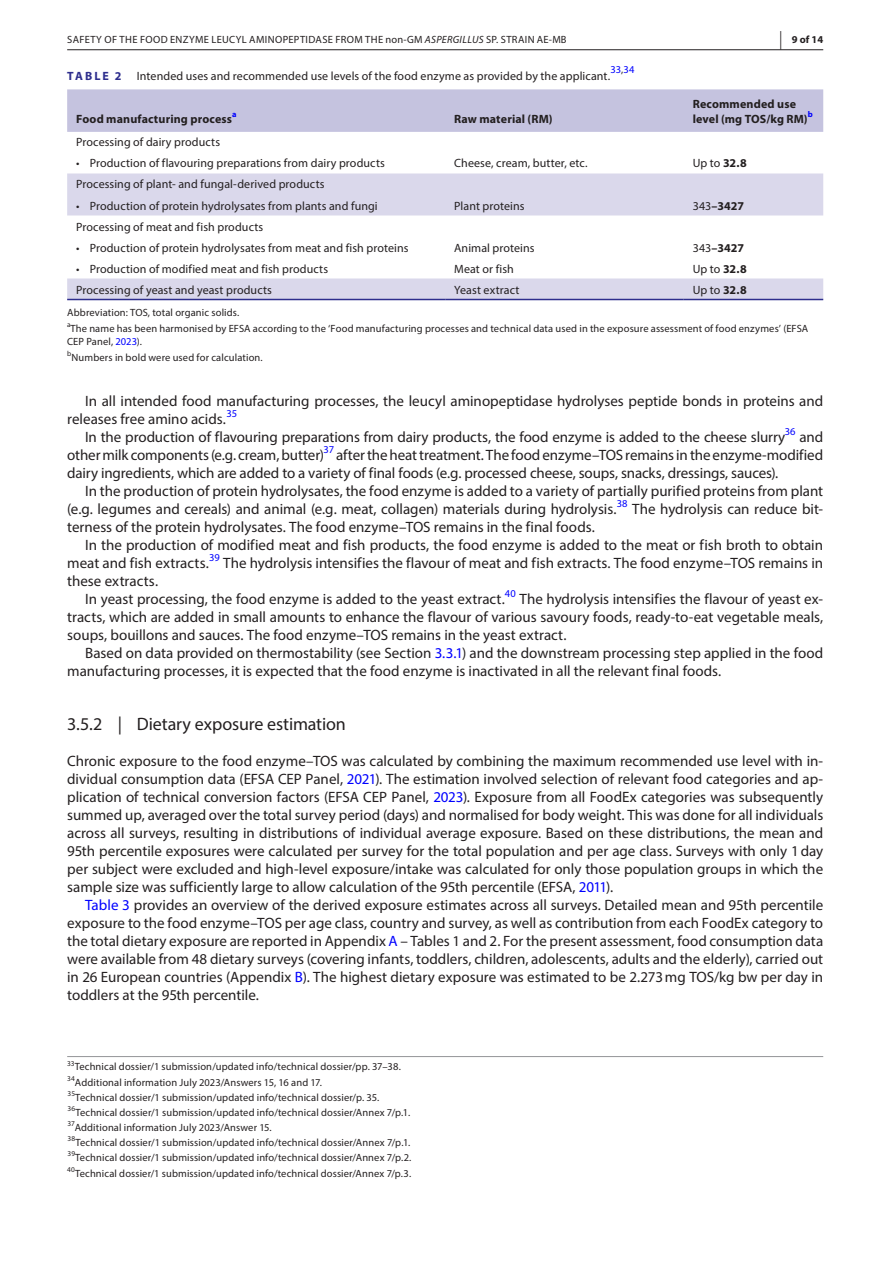
<style>
.page{position:relative;width:893px;height:1263px;background:#fff}
.page>*{position:absolute;margin:0;border:0;box-sizing:border-box;transform-origin:0 0}
.t1{font:18px "Myriad Pro";letter-spacing:-.01em;color:#231f20}
.t2{font:15px/18px "Myriad Pro";color:#231f20}
.t3{font:12px "Myriad Pro";letter-spacing:.005em;color:#231f20}
.t4{font:700 12px/15px "Myriad Pro";letter-spacing:.01em;color:#231f20}
.t5{font:700 12px "Myriad Pro";letter-spacing:.165em;color:#2e2e8d}
.t6{font:10.5px/15.8px "Myriad Pro";letter-spacing:.01em;color:#231f20}
.t7{font:10.5px "Myriad Pro";letter-spacing:.035em;color:#231f20}
.t8{font:10.5px "Myriad Pro";letter-spacing:-.005em;color:#00f}
.t9{font:700 10.5px "Myriad Pro";color:#231f20}
.t10{font:7.35px "Myriad Pro";letter-spacing:-.005em;color:#231f20}
.s1{font-style:italic}
.s2{font-size:18.6px}
.s3{color:#231f20}
.s4{font-weight:700}
.s5{font-weight:400}
.s6{color:#00f}
</style>
<div class="page">
<hr style="left:67px;top:49px;width:756px;height:1px;background:#231f20">
<div style="left:67px;top:89px;width:756px;height:43px;background:#c5c3df"></div>
<svg style="left:67px;top:173px;width:756px;height:126px"></svg>
<hr style="left:67px;top:299px;width:378px;height:1px;background:#2e2e8d">
<hr style="left:445px;top:299px;width:239px;height:1px;background:#2e2e8d">
<hr style="left:684px;top:299px;width:139px;height:1px;background:#2e2e8d">
<hr style="left:67px;top:1056px;width:756px;height:1px;background:#939598">
<p class="t7" style="left:67px;top:33px;width:501px">SAFETY OF THE FOOD ENZYME LEUCYL AMINOPEPTIDASE FROM THE non-GM <span class="s1">ASPERGILLUS</span> SP. STRAIN AE-MB</p>
<p class="t9" style="left:780px;top:32px;width:45px"><span class="s2">|</span> 9 of 14</p>
<p class="t8" style="left:611px;top:63px;width:25px">33<span class="s3">,</span>34</p>
<p class="t5" style="left:67px;top:68px;width:56px">TABLE 2</p>
<p class="t3" style="left:137px;top:68px;width:475px">Intended uses and recommended use levels of the food enzyme as provided by the applicant.</p>
<p class="t4" style="left:76px;top:111px;width:162px">Food manufacturing process<sup>a</sup></p>
<p class="t4" style="left:454px;top:111px;width:100px">Raw material (RM)</p>
<p class="t4" style="left:693px;top:96px;width:122px">Recommended use level (mg TOS/kg RM)<sup>b</sup></p>
<p class="t3" style="left:76px;top:135px;width:145px">Processing of dairy products</p>
<p class="t3" style="left:76px;top:156px;width:310px">• Production of flavouring preparations from dairy products</p>
<p class="t3" style="left:454px;top:156px;width:135px">Cheese, cream, butter, etc.</p>
<p class="t3" style="left:693px;top:156px;width:55px">Up to <span class="s4">32.8</span></p>
<p class="t3" style="left:76px;top:177px;width:250px">Processing of plant- and fungal-derived products</p>
<p class="t3" style="left:76px;top:198px;width:303px">• Production of protein hydrolysates from plants and fungi</p>
<p class="t3" style="left:454px;top:198px;width:72px">Plant proteins</p>
<p class="t4" style="left:693px;top:198px;width:53px"><span class="s5">343</span>–3427</p>
<p class="t3" style="left:76px;top:219px;width:189px">Processing of meat and fish products</p>
<p class="t3" style="left:76px;top:240px;width:334px">• Production of protein hydrolysates from meat and fish proteins</p>
<p class="t3" style="left:454px;top:240px;width:82px">Animal proteins</p>
<p class="t4" style="left:693px;top:240px;width:53px"><span class="s5">343</span>–3427</p>
<p class="t3" style="left:76px;top:261px;width:253px">• Production of modified meat and fish products</p>
<p class="t3" style="left:454px;top:261px;width:61px">Meat or fish</p>
<p class="t3" style="left:693px;top:261px;width:55px">Up to <span class="s4">32.8</span></p>
<p class="t3" style="left:76px;top:282px;width:197px">Processing of yeast and yeast products</p>
<p class="t3" style="left:454px;top:282px;width:67px">Yeast extract</p>
<p class="t3" style="left:693px;top:282px;width:55px">Up to <span class="s4">32.8</span></p>
<p class="t6" style="left:67px;top:304px;width:743px">Abbreviation: TOS, total organic solids.<br><sup>a</sup>The name has been harmonised by EFSA according to the ‘Food manufacturing processes and technical data used in the exposure assessment of food enzymes’ (EFSA</p>
<p class="t6" style="left:67px;top:334px;width:197px">CEP Panel, <span class="s6">2023</span>).<br><sup>b</sup>Numbers in bold were used for calculation.</p>
<p class="t2" style="left:67px;top:392px;width:758px;text-indent:18px">In all intended food manufacturing processes, the leucyl aminopeptidase hydrolyses peptide bonds in proteins and releases free amino acids.</p>
<p class="t8" style="left:226px;top:407px;width:12px">35</p>
<p class="t2" style="left:85px;top:428px;width:702px">In the production of flavouring preparations from dairy products, the food enzyme is added to the cheese slurry</p>
<p class="t8" style="left:785px;top:425px;width:12px">36</p>
<p class="t2" style="left:799px;top:428px;width:25px">and</p>
<p class="t2" style="left:67px;top:446px;width:258px">other milk components (e.g. cream, butter)</p>
<p class="t8" style="left:324px;top:443px;width:12px">37</p>
<p class="t2" style="left:67px;top:446px;width:757px;text-indent:269px">after the heat treatment. The food enzyme–TOS remains in the enzyme-modified dairy ingredients, which are added to a variety of final foods (e.g. processed cheese, soups, snacks, dressings, sauces).</p>
<p class="t2" style="left:67px;top:482px;width:757px;text-indent:18px">In the production of protein hydrolysates, the food enzyme is added to a variety of partially purified proteins from plant (e.g. legumes and cereals) and animal (e.g. meat, collagen) materials during hydrolysis.</p>
<p class="t8" style="left:617px;top:497px;width:12px">38</p>
<p class="t2" style="left:632px;top:500px;width:192px">The hydrolysis can reduce bit-</p>
<p class="t2" style="left:67px;top:518px;width:529px">terness of the protein hydrolysates. The food enzyme–TOS remains in the final foods.</p>
<p class="t2" style="left:85px;top:536px;width:739px">In the production of modified meat and fish products, the food enzyme is added to the meat or fish broth to obtain</p>
<p class="t2" style="left:67px;top:554px;width:143px">meat and fish extracts.</p>
<p class="t8" style="left:209px;top:551px;width:12px">39</p>
<p class="t2" style="left:223px;top:554px;width:602px">The hydrolysis intensifies the flavour of meat and fish extracts. The food enzyme–TOS remains in</p>
<p class="t2" style="left:85px;top:572px;width:421px;text-indent:-18px">these extracts.<br>In yeast processing, the food enzyme is added to the yeast extract.</p>
<p class="t8" style="left:505px;top:587px;width:13px">40</p>
<p class="t2" style="left:67px;top:590px;width:758px;text-align:justify;text-indent:452px">The hydrolysis intensifies the flavour of yeast ex&shy;tracts, which are added in small amounts to enhance the flavour of various savoury foods, ready-to-eat vegetable meals, soups, bouillons and sauces. The food enzyme–TOS remains in the yeast extract.</p>
<p class="t2" style="left:67px;top:644px;width:757px;text-indent:18px">Based on data provided on thermostability (see Section <span class="s6">3.3.1</span>) and the downstream processing step applied in the food manufacturing processes, it is expected that the food enzyme is inactivated in all the relevant final foods.</p>
<p class="t1" style="left:67px;top:713px;width:280px">3.5.2 | Dietary exposure estimation</p>
<p class="t2" style="left:67px;top:752px;width:758px;text-align:justify">Chronic exposure to the food enzyme–TOS was calculated by combining the maximum recommended use level with in&shy;dividual consumption data (EFSA CEP Panel, <span class="s6">2021</span>). The estimation involved selection of relevant food categories and ap&shy;plication of technical conversion factors (EFSA CEP Panel, <span class="s6">2023</span>). Exposure from all FoodEx categories was subsequently summed up, averaged over the total survey period (days) and normalised for body weight. This was done for all individuals across all surveys, resulting in distributions of individual average exposure. Based on these distributions, the mean and 95th percentile exposures were calculated per survey for the total population and per age class. Surveys with only 1day per subject were excluded and high-level exposure/intake was calculated for only those population groups in which the sample size was sufficiently large to allow calculation of the 95th percentile (EFSA, <span class="s6">2011</span>).</p>
<p class="t2" style="left:67px;top:896px;width:758px;text-align:justify;text-indent:18px"><span class="s6">Table 3</span> provides an overview of the derived exposure estimates across all surveys. Detailed mean and 95th percentile exposure to the food enzyme–TOS per age class, country and survey, as well as contribution from each FoodEx category to the total dietary exposure are reported in Appendix <span class="s6">A</span> – Tables 1 and 2. For the present assessment, food consumption data were available from 48 dietary surveys (covering infants, toddlers, children, adolescents, adults and the elderly), carried out in 26 European countries (Appendix <span class="s6">B</span>). The highest dietary exposure was estimated to be 2.273mg TOS/kg bw per day in toddlers at the 95th percentile.</p>
<p class="t10" style="left:67px;top:1059px;width:9px">33</p>
<p class="t6" style="left:75px;top:1059px;width:328px">Technical dossier/1 submission/updated info/technical dossier/pp. 37–38.</p>
<p class="t10" style="left:67px;top:1074px;width:9px">34</p>
<p class="t6" style="left:75px;top:1074px;width:249px">Additional information July 2023/Answers 15, 16 and 17.</p>
<p class="t10" style="left:68px;top:1089px;width:9px">35</p>
<p class="t6" style="left:68px;top:1089px;width:344px;line-height:15.1px;text-indent:8px">Technical dossier/1 submission/updated info/technical dossier/p. 35.<br><sup>36</sup>Technical dossier/1 submission/updated info/technical dossier/Annex 7/p.1.</p>
<p class="t10" style="left:68px;top:1119px;width:9px">37</p>
<p class="t6" style="left:75px;top:1119px;width:199px">Additional information July 2023/Answer 15.</p>
<p class="t10" style="left:68px;top:1134px;width:9px">38</p>
<p class="t6" style="left:75px;top:1134px;width:336px">Technical dossier/1 submission/updated info/technical dossier/Annex 7/p.1.</p>
<p class="t10" style="left:68px;top:1149px;width:9px">39</p>
<p class="t6" style="left:75px;top:1149px;width:338px">Technical dossier/1 submission/updated info/technical dossier/Annex 7/p.2.</p>
<p class="t6" style="left:67px;top:1165px;width:345px"><sup>40</sup>Technical dossier/1 submission/updated info/technical dossier/Annex 7/p.3.</p>
</div>
